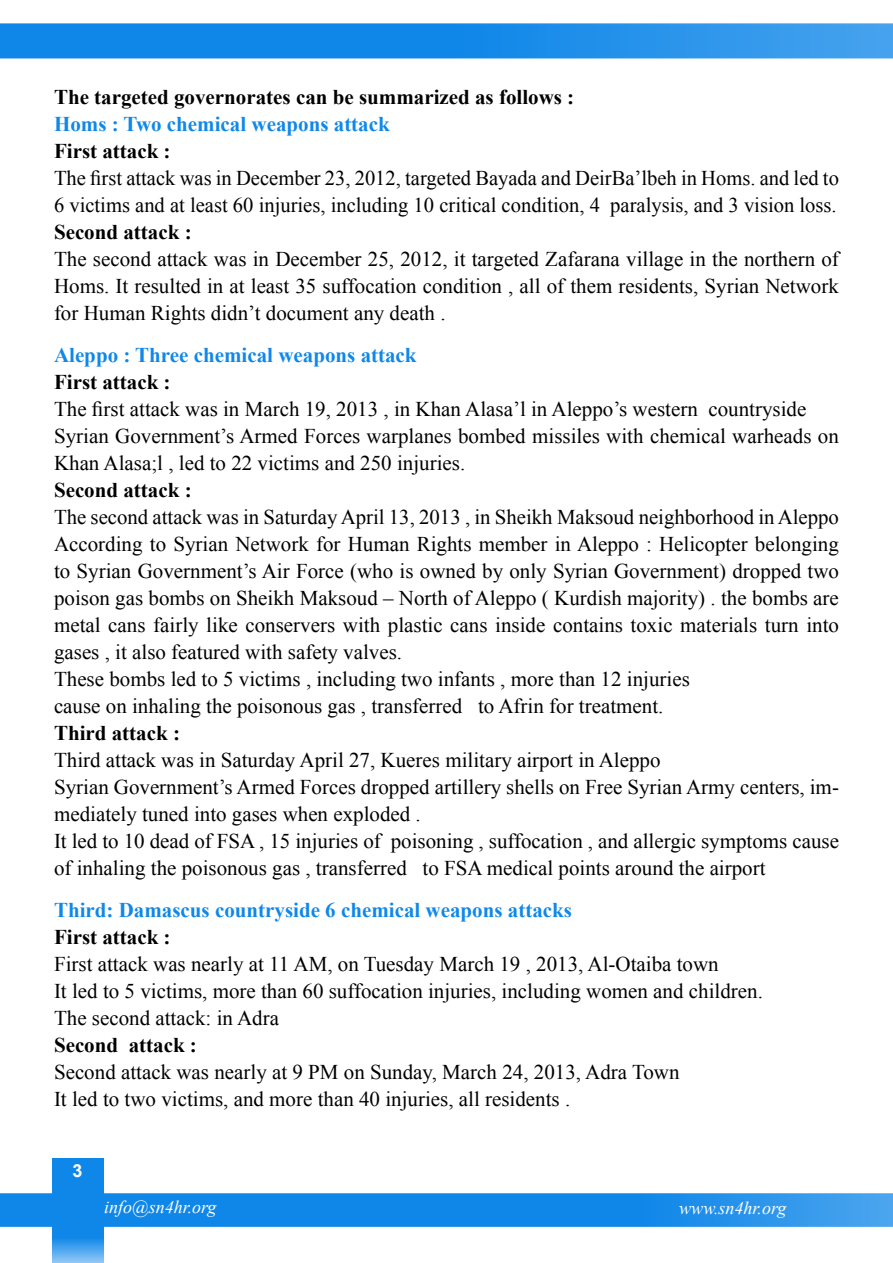
<style>
.page{position:relative;width:893px;height:1263px;background:#fff}
.page>*{position:absolute;margin:0;border:0;box-sizing:border-box;transform-origin:0 0}
.t1{font:21px/27px "Times New Roman";color:#000}
.t2{font:700 21px "Times New Roman";color:#000}
.t3{font:700 21px "Times New Roman";color:#0f88e9}
.t4{font:italic 18px "Times New Roman";color:#fff}
.t5{font:700 18px "Arial";color:#fff}
</style>
<div class="page">
<svg style="left:52px;top:1158px;width:51px;height:105px;background:#2692eb"></svg>
<svg style="left:0;top:23px;width:893px;height:35px;background:#1f8eea"></svg>
<svg style="left:0;top:1193px;width:893px;height:34px;background:#1a8ce9"></svg>
<p class="t2" style="left:54px;top:82px;width:522px">The targeted governorates can be summarized as follows :</p>
<p class="t3" style="left:54px;top:109px;width:337px">Homs : Two chemical weapons attack</p>
<p class="t2" style="left:54px;top:136px;width:118px">First attack :</p>
<p class="t1" style="left:54px;top:164px;width:786px;text-align:right">The first attack was in December 23, 2012, targeted Bayada and DeirBa’lbeh in Homs. and led to paralysis, and 3 vision loss.</p>
<p class="t1" style="left:54px;top:191px;width:547px">6 victims and at least 60 injuries, including 10 critical condition 4,</p>
<p class="t2" style="left:54px;top:217px;width:139px">Second attack :</p>
<p class="t1" style="left:54px;top:245px;width:786px;text-align:justify">The second attack was in December 25, 2012, it targeted Zafarana village in the northern of Homs. It resulted in at least 35 suffocation condition , all of them residents, Syrian Network for Human Rights didn t’ document any death .</p>
<p class="t3" style="left:54px;top:340px;width:364px">Aleppo : Three chemical weapons attack</p>
<p class="t2" style="left:54px;top:367px;width:118px">First attack :</p>
<p class="t1" style="left:708px;top:395px;width:99px">countryside</p>
<p class="t1" style="left:54px;top:395px;width:786px">The first attack was in March 19, 2013 in, Khan Alasa i nl’ Aleppo s’ western<br>Syrian Government s’ Armed Forces warplanes bombed missiles with chemical warheads on<br>Khan Alasa ,l; led to 22 victims and 250 injuries.</p>
<p class="t2" style="left:54px;top:475px;width:139px">Second attack :</p>
<p class="t1" style="left:54px;top:503px;width:786px">The second attack was in SaturdayApril 13, 2013 in, Sheikh Maksoud neighborhood inAleppo</p>
<p class="t1" style="left:54px;top:530px;width:786px">According to Syrian Network for Human Rights member in Aleppo : Helicopter belonging</p>
<p class="t1" style="left:54px;top:557px;width:786px">to Syrian Government s’ Air Force (who is owned by only Syrian Government) dropped two</p>
<p class="t1" style="left:54px;top:584px;width:786px">poison gas bombs on Sheikh Maksoud – North of Aleppo ( Kurdish majority .) the bombs are</p>
<p class="t1" style="left:54px;top:611px;width:786px">metal cans fairly like conservers with plastic cans inside contains toxic materials turn into</p>
<p class="t1" style="left:54px;top:638px;width:350px">gases it, also featured with safety valves.</p>
<p class="t1" style="left:54px;top:665px;width:637px">These bombs led to 5 victims , including two infants , more than 12 injuries</p>
<p class="t1" style="left:478px;top:692px;width:187px">to Afrin for treatment.</p>
<p class="t1" style="left:54px;top:692px;width:410px">cause on inhaling the poisonous gas , transferred</p>
<p class="t2" style="left:54px;top:718px;width:127px">Third attack :</p>
<p class="t1" style="left:54px;top:746px;width:608px">Third attack was in Saturday April 27, Kueres military airport in Aleppo</p>
<p class="t1" style="left:54px;top:800px;width:368px">mediately tuned into gases when exploded .</p>
<p class="t1" style="left:54px;top:773px;width:786px">Syrian Government s’ Armed Forces dropped artillery shells on Free Syrian Army centers im, -</p>
<p class="t1" style="left:391px;top:827px;width:450px">poisoning , suffocation , and allergic symptoms cause</p>
<p class="t1" style="left:54px;top:827px;width:328px">It led to 10 dead of FSA , 15 injuries of</p>
<p class="t1" style="left:54px;top:854px;width:354px">of inhaling the poisonous gas , transferred</p>
<p class="t3" style="left:54px;top:895px;width:519px">Third: Damascus countryside 6 chemical weapons attacks</p>
<p class="t2" style="left:54px;top:922px;width:118px">First attack :</p>
<p class="t1" style="left:54px;top:950px;width:710px">First attack was nearly at 11 AM, on Tuesday March 19 , 2013, Al-Otaiba town<br>It led to 5 victims, more than 60 suffocation injuries, including women and children.<br>The second attack in: Adra</p>
<p class="t2" style="left:129px;top:1030px;width:70px">attack :</p>
<p class="t1" style="left:423px;top:854px;width:344px">to FSA medical points around the airport</p>
<p class="t2" style="left:54px;top:1030px;width:66px">Second</p>
<p class="t1" style="left:54px;top:1058px;width:627px">Second attack was nearly at 9 PM on Sunday, March 24, 2013, Adra Town<br>It led to two victims, and more than 40 injuries, all residents .</p>
<p class="t5" style="left:72px;top:1159px;width:12px">3</p>
<p class="t4" style="left:104px;top:1194px;width:114px">info@sn4hr.org</p>
<p class="t4" style="left:679px;top:1195px;width:109px">www.sn4hr.org</p>
</div>
